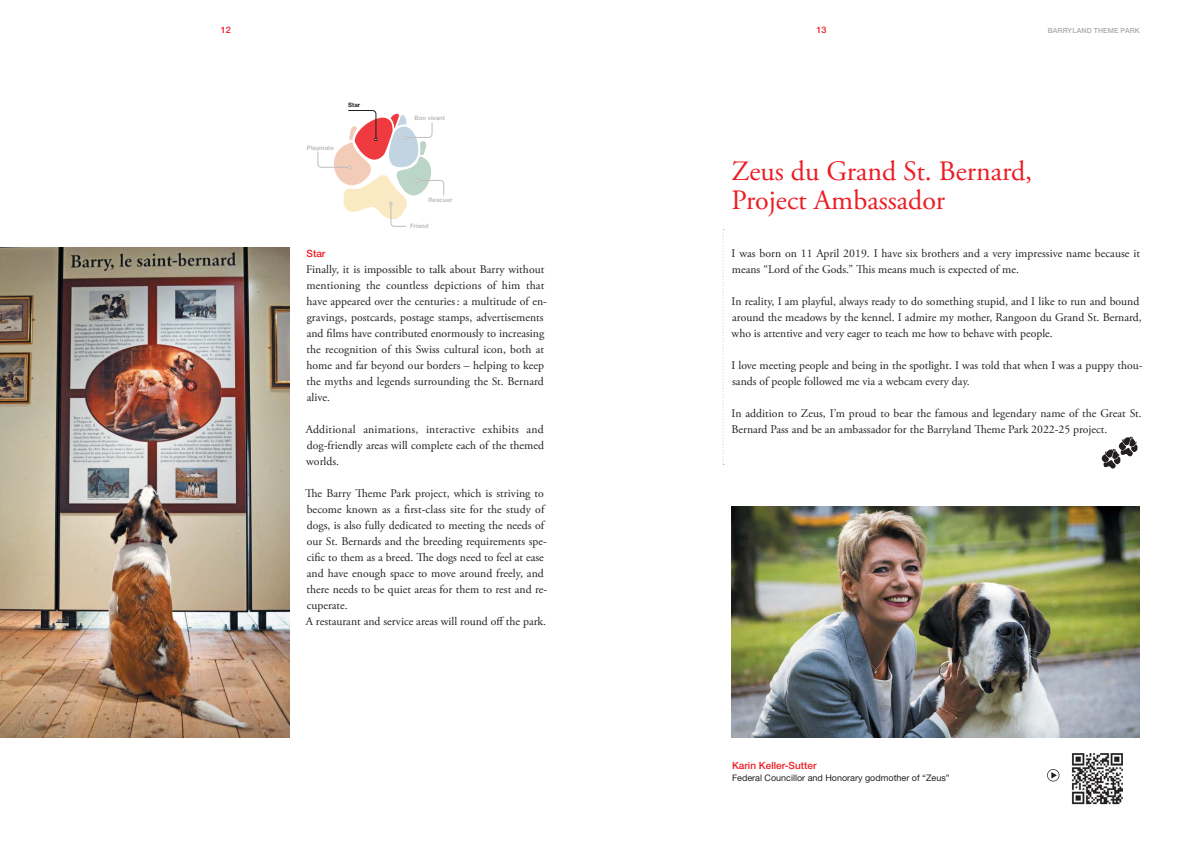
<style>
.page{position:relative;width:1191px;height:842px;background:#fff}
.page>*{position:absolute;margin:0;border:0;box-sizing:border-box;transform-origin:0 0}
.t1{font:28px/29px "Adobe Garamond Pro";color:#ed1c24}
.t2{font:11.7px/16px "Adobe Garamond Pro";color:#231f20}
.t3{font:500 10px "Helvetica Neue";color:#ed1c24}
.t4{font:9px "Helvetica Neue";color:#231f20}
.t5{font:500 9px "Helvetica Neue";color:#ed1c24}
.t6{font:500 7px "Helvetica Neue";letter-spacing:.02em;color:#a7a9ac}
.t7{font:700 6.1px "Helvetica Neue";color:#bbbdc0}
.t8{font:700 6.1px "Helvetica Neue";color:#231f20}
</style>
<div class="page">
<img style="left:0;top:247px;width:289px;height:490px">
<svg style="left:317px;top:110px;width:127px;height:117px"></svg>
<svg style="left:722px;top:229px;width:2px;height:236px"></svg>
<svg style="left:1101px;top:436px;width:36px;height:33px"></svg>
<img style="left:731px;top:506px;width:409px;height:231px">
<img style="left:1072px;top:753px;width:51px;height:51px">
<svg style="left:1047px;top:769px;width:12px;height:12px"></svg>
<p class="t5" style="left:221px;top:27px;width:12px">12</p>
<p class="t5" style="left:816px;top:27px;width:12px">13</p>
<p class="t6" style="left:1047px;top:28px;width:94px">BARRYLAND THEME PARK</p>
<p class="t8" style="left:348px;top:102px;width:13px">Star</p>
<p class="t7" style="left:307px;top:144px;width:28px">Playmate</p>
<p class="t7" style="left:414px;top:115px;width:32px">Bon vivant</p>
<p class="t7" style="left:428px;top:197px;width:26px">Rescuer</p>
<p class="t7" style="left:410px;top:223px;width:20px">Friend</p>
<p class="t3" style="left:306px;top:250px;width:20px">Star</p>
<p class="t2" style="left:306px;top:262px;width:242px">Finally, it is impossible to talk about Barry without mentioning the countless depictions of him that have appeared over the centuries : a multitude of en&shy;gravings, postcards, postage stamps, advertisements and films have contributed enormously to increasing the recognition of this Swiss cultural icon, both at home and far beyond our borders – helping to keep the myths and legends surrounding the St. Bernard alive.</p>
<p class="t2" style="left:306px;top:422px;width:240px;text-align:justify">Additional animations, interactive exhibits and dog-friendly areas will complete each of the themed worlds.</p>
<p class="t2" style="left:305px;top:486px;width:243px">The Barry Theme Park project, which is striving to become known as a first-class site for the study of dogs, is also fully dedicated to meeting the needs of our St. Bernards and the breeding requirements spe&shy;cific to them as a breed. The dogs need to feel at ease and have enough space to move around freely, and there needs to be quiet areas for them to rest and re&shy;cuperate.<br>A restaurant and service areas will round off the park.</p>
<h1 class="t1" style="left:731px;top:159px;width:302px">Zeus du Grand St. Bernard,<br>Project Ambassador</h1>
<p class="t2" style="left:731px;top:246px;width:410px">I was born on 11 April 2019. I have six brothers and a very impressive name because it means “Lord of the Gods.” This means much is expected of me.</p>
<p class="t2" style="left:731px;top:294px;width:412px">In reality, I am playful, always ready to do something stupid, and I like to run and bound around the meadows by the kennel. I admire my mother, Rangoon du Grand St. Bernard, who is attentive and very eager to teach me how to behave with people.</p>
<p class="t2" style="left:731px;top:358px;width:412px">I love meeting people and being in the spotlight. I was told that when I was a puppy thou&shy;sands of people followed me via a webcam every day.</p>
<p class="t2" style="left:731px;top:406px;width:412px">In addition to Zeus, I’m proud to bear the famous and legendary name of the Great St.<br>Bernard Pass and be an ambassador for the Barryland Theme Park 2022-25 project.</p>
<p class="t3" style="left:732px;top:762px;width:86px">Karin Keller-Sutter</p>
<p class="t4" style="left:732px;top:775px;width:219px">Federal Councillor and Honorary godmother of “Zeus”</p>
</div>
